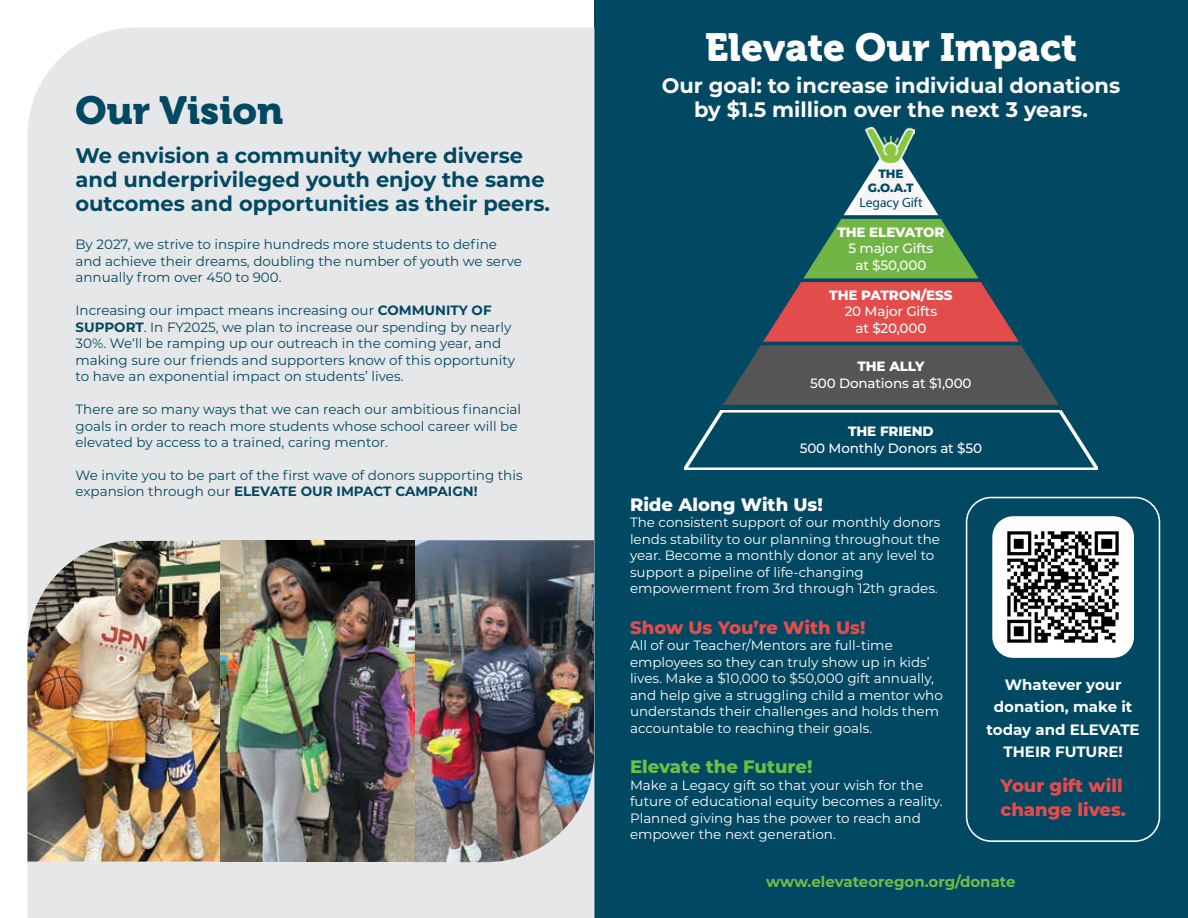
<style>
.page{position:relative;width:1188px;height:918px;background:#fff}
.page>*{position:absolute;margin:0;border:0;box-sizing:border-box;transform-origin:0 0}
.t1{font:39px "Museo 900";color:#fff}
.t2{font:39px "Museo 900";color:#014863}
.t3{font:700 21px/24px "Montserrat";color:#014863}
.t4{font:700 21px/24px "Montserrat";color:#fff;text-align:center}
.t5{font:800 18px/24px "Montserrat";color:#e44c4c}
.t6{font:800 18px "Montserrat";color:#6dbe45}
.t7{font:800 18px "Montserrat";color:#fff}
.t8{font:700 15px/22.5px "Montserrat";color:#fff;text-align:center}
.t9{font:700 15px "Montserrat";color:#6dbe45}
.t10{font:13.5px/16.5px "Montserrat";color:#014863}
.t11{font:13.5px/16.5px "Montserrat";color:#fff}
.t12{font:500 13.5px/16.5px "Montserrat";letter-spacing:-.01em;color:#fff;text-align:center}
.t13{font:800 13.5px "Montserrat";letter-spacing:-.01em;color:#fff}
.t14{font:13.5px "Myriad Pro";color:#014863}
.t15{font:800 12px/13.5px "Montserrat";color:#014863;text-align:center}
.s1{font-weight:700}
</style>
<div class="page">
<div style="left:27px;top:28px;width:567px;height:890px;background:#e6e7e8"></div>
<img style="left:27px;top:540px;width:567px;height:322px">
<div style="left:594px;top:0;width:594px;height:918px;background:#014863"></div>
<svg style="left:685px;top:164px;width:412px;height:305px"></svg>
<img style="left:866px;top:127px;width:49px;height:37px">
<svg style="left:594px;top:28px;width:1px;height:890px"></svg>
<div style="left:992px;top:516px;width:142px;height:142px;background:#fff;border-radius:21px"></div>
<img style="left:1007px;top:531px;width:113px;height:112px">
<div style="left:966px;top:497px;width:194px;height:345px;border:2px solid #fff;border-radius:25px"></div>
<img style="left:594px;top:540px;width:1px;height:267px">
<h1 class="t2" style="left:75px;top:88px;width:209px">Our Vision</h1>
<h2 class="t3" style="left:75px;top:143px;width:476px">We envision a community where diverse and underprivileged youth enjoy the same outcomes and opportunities as their peers.</h2>
<p class="t10" style="left:75px;top:236px;width:448px">By 2027, we strive to inspire hundreds more students to define and achieve their dreams, doubling the number of youth we serve annually from over 450 to 900.</p>
<p class="t10" style="left:75px;top:302px;width:441px">Increasing our impact means increasing our <span class="s1">COMMUNITY OF SUPPORT</span>. In FY2025, we plan to increase our spending by nearly 30%. We‘ll be ramping up our outreach in the coming year, and making sure our friends and supporters know of this opportunity to have an exponential impact on students’ lives.</p>
<p class="t10" style="left:75px;top:400px;width:447px">There are so many ways that we can reach our ambitious financial goals in order to reach more students whose school career will be elevated by access to a trained, caring mentor.</p>
<p class="t10" style="left:75px;top:466px;width:449px">We invite you to be part of the first wave of donors supporting this expansion through our <span class="s1">ELEVATE OUR IMPACT CAMPAIGN!</span></p>
<h1 class="t1" style="left:705px;top:25px;width:373px">Elevate Our Impact</h1>
<h2 class="t4" style="left:662px;top:72px;width:460px">Our goal: to increase individual donations by $1.5 million over the next 3 years.</h2>
<p class="t15" style="left:868px;top:167px;width:47px">THE<br>G.O.A.T</p>
<p class="t13" style="left:837px;top:222px;width:109px">THE ELEVATOR</p>
<p class="t12" style="left:848px;top:240px;width:86px">5 major Gifts at $50,000</p>
<p class="t13" style="left:829px;top:285px;width:125px">THE PATRON/ESS</p>
<p class="t12" style="left:845px;top:303px;width:94px">20 Major Gifts at $20,000</p>
<p class="t13" style="left:857px;top:356px;width:68px">THE ALLY</p>
<p class="t12" style="left:810px;top:374px;width:163px">500 Donations at $1,000</p>
<p class="t13" style="left:848px;top:421px;width:87px">THE FRIEND</p>
<p class="t12" style="left:800px;top:439px;width:184px">500 Monthly Donors at $50</p>
<p class="t14" style="left:860px;top:194px;width:64px">Legacy Gift</p>
<h3 class="t7" style="left:630px;top:491px;width:194px">Ride Along With Us!</h3>
<p class="t11" style="left:630px;top:514px;width:312px">The consistent support of our monthly donors lends stability to our planning throughout the year. Become a monthly donor at any level to support a pipeline of life-changing empowerment from 3rd through 12th grades.</p>
<h3 class="t5" style="left:630px;top:615px;width:237px">Show Us You’re With Us!</h3>
<p class="t11" style="left:630px;top:637px;width:314px">All of our Teacher/Mentors are full-time employees so they can truly show up in kids’ lives. Make a $10,000 to $50,000 gift annually, and help give a struggling child a mentor who understands their challenges and holds them accountable to reaching their goals.</p>
<h3 class="t6" style="left:630px;top:754px;width:184px">Elevate the Future!</h3>
<p class="t11" style="left:630px;top:776px;width:314px">Make a Legacy gift so that your wish for the future of educational equity becomes a reality.<br>Planned giving has the power to reach and empower the next generation.</p>
<p class="t8" style="left:987px;top:672px;width:155px">Whatever your donation, make it today and ELEVATE<br>THEIR FUTURE!</p>
<h3 class="t5" style="left:1001px;top:773px;width:127px">Your gift will change lives.</h3>
<p class="t9" style="left:766px;top:871px;width:251px">www.elevateoregon.org/donate-</p>
</div>
